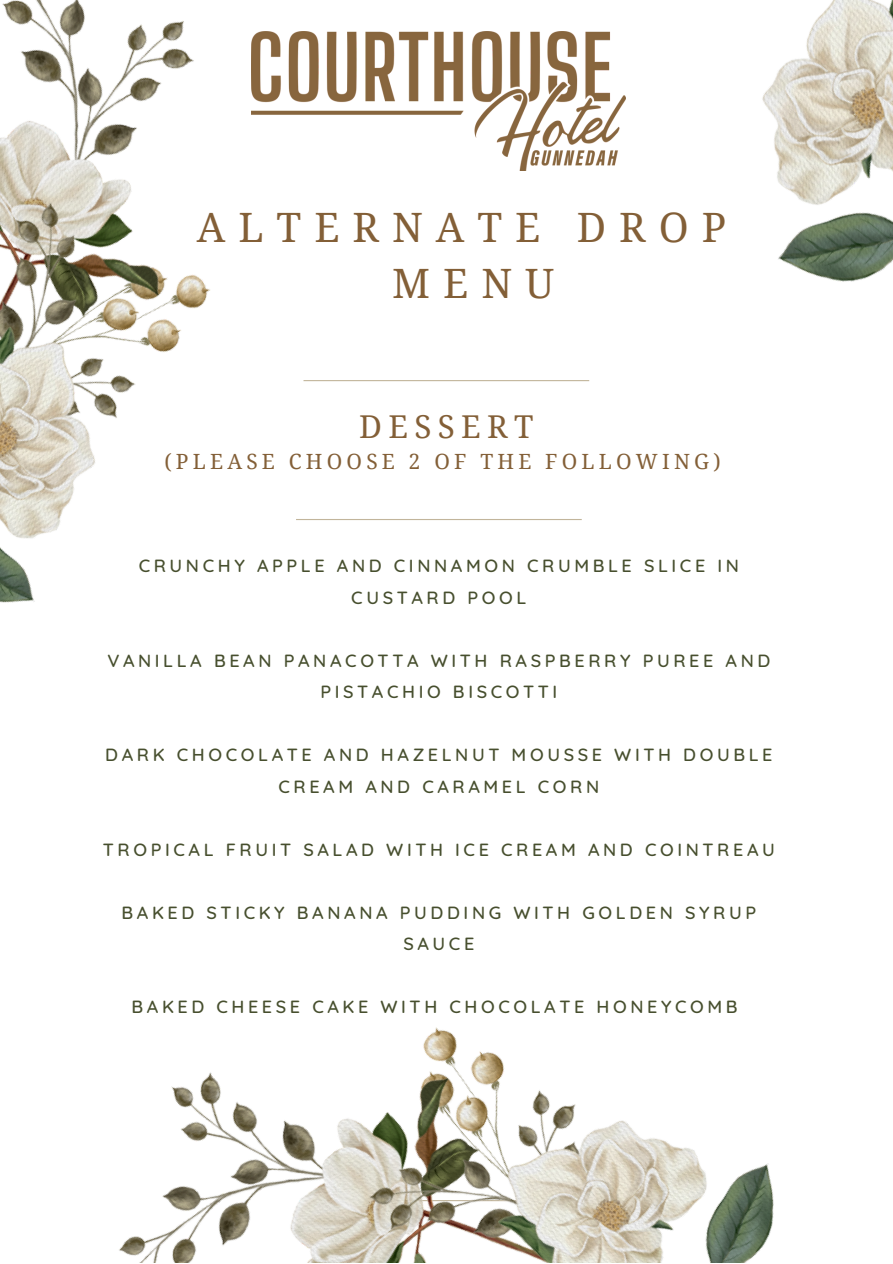
<style>
.page{position:relative;width:893px;height:1264px;background:#fff}
.page>*{position:absolute;margin:0;border:0;box-sizing:border-box;transform-origin:0 0}
.t1{font:40.5px/56.2px "Droid Serif";letter-spacing:.32em;color:#835f37;text-align:center}
.t2{font:31.5px "Droid Serif";letter-spacing:.2em;color:#835f37}
.t3{font:21px "Droid Serif";letter-spacing:.2em;color:#835f37}
.t4{font:500 18px/31.5px "Quicksand";letter-spacing:.2em;color:#474f2e;text-align:center}
</style>
<div class="page">
<hr style="left:296px;top:519px;width:285px;height:1px;background:#c2b59b">
<hr style="left:303px;top:380px;width:286px;height:1px;background:#c2b59b">
<img style="left:0;top:0;width:406px;height:603px">
<img style="left:762px;top:0;width:130px;height:282px">
<img style="left:251px;top:31px;width:375px;height:140px">
<img style="left:119px;top:1027px;width:655px;height:235px">
<h1 class="t1" style="left:197px;top:200px;width:530px">ALTERNATE DROP<br>MENU</h1>
<h2 class="t2" style="left:359px;top:408px;width:175px">DESSERT</h2>
<p class="t3" style="left:164px;top:450px;width:557px">(PLEASE CHOOSE 2 OF THE FOLLOWING)</p>
<p class="t4" style="left:139px;top:549px;width:601px">CRUNCHY APPLE AND CINNAMON CRUMBLE SLICE IN<br>CUSTARD POOL</p>
<p class="t4" style="left:107px;top:644px;width:664px">VANILLA BEAN PANACOTTA WITH RASPBERRY PUREE AND<br>PISTACHIO BISCOTTI</p>
<p class="t4" style="left:105px;top:738px;width:668px">DARK CHOCOLATE AND HAZELNUT MOUSSE WITH DOUBLE<br>CREAM AND CARAMEL CORN</p>
<p class="t4" style="left:103px;top:833px;width:673px">TROPICAL FRUIT SALAD WITH ICE CREAM AND COINTREAU</p>
<p class="t4" style="left:122px;top:896px;width:636px">BAKED STICKY BANANA PUDDING WITH GOLDEN SYRUP<br>SAUCE</p>
<p class="t4" style="left:131px;top:990px;width:607px">BAKED CHEESE CAKE WITH CHOCOLATE HONEYCOMB</p>
</div>
